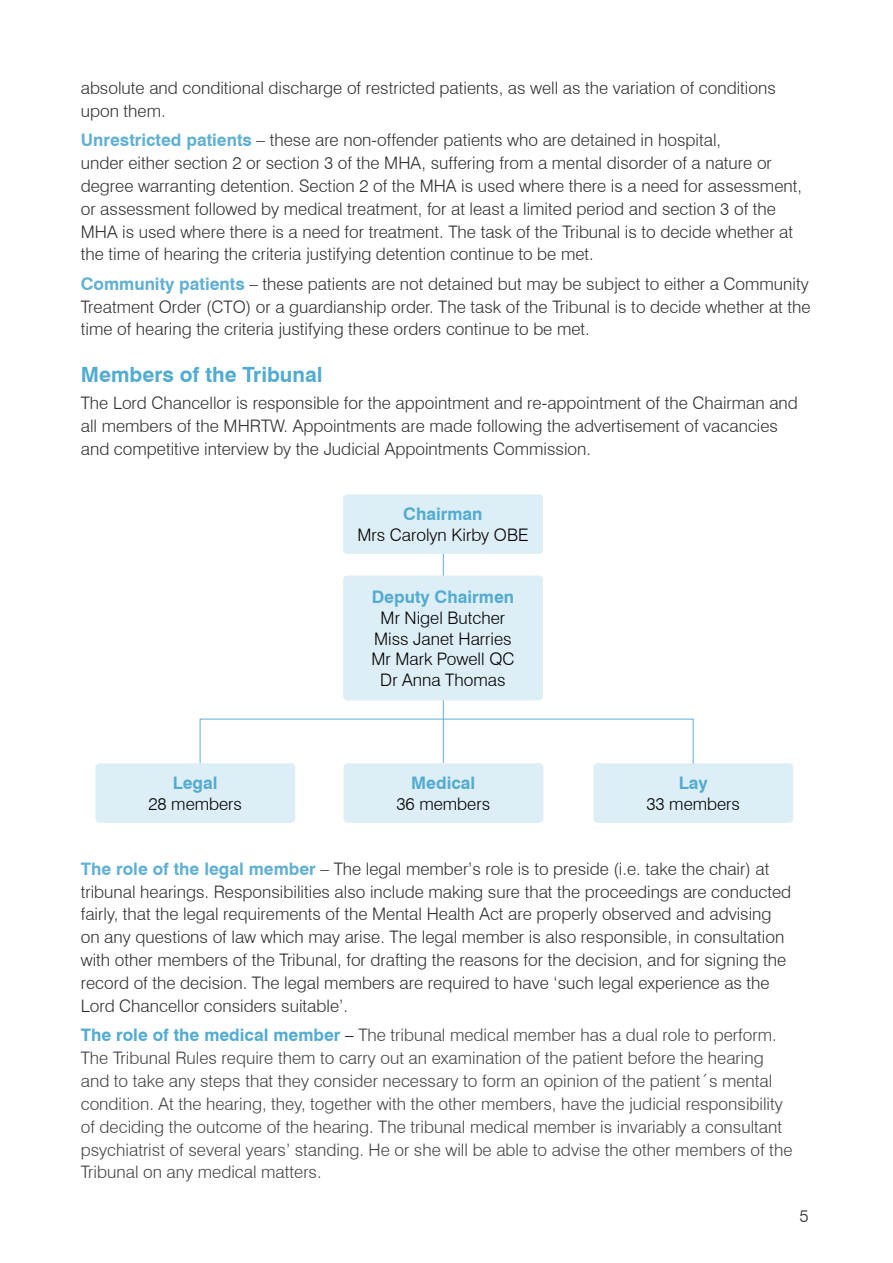
<style>
.page{position:relative;width:893px;height:1263px;background:#fff}
.page>*{position:absolute;margin:0;border:0;box-sizing:border-box;transform-origin:0 0}
.Sub_Headings{font:700 21px "Swiss 721 BT";color:#52acd1}
.Body{font:300 17.25px/22.8px "Swiss 721 BT";color:#313130}
.Body-2{font:300 17.25px/23px "Swiss 721 BT";color:#444443}
.t1{font:300 17.25px/20.7px "Swiss 721 BT";color:#000;text-align:center}
.s1{font-weight:700;color:#60b0d4}
.s2{font-weight:700;color:#53abd0}
.s3{font-weight:700;color:#52acd1}
.s4{color:#000}
</style>
<div class="page">
<hr style="left:443px;top:554px;width:1px;height:209px;background:#60b0d4">
<div style="left:343px;top:494px;width:200px;height:60px;background:#ddeef6;border-radius:4px"></div>
<div style="left:343px;top:575px;width:200px;height:125px;background:#ddeef6;border-radius:4px"></div>
<div style="left:95px;top:763px;width:200px;height:60px;background:#ddeef6;border-radius:4px"></div>
<div style="left:344px;top:763px;width:199px;height:60px;background:#ddeef6;border-radius:4px"></div>
<div style="left:593px;top:763px;width:200px;height:60px;background:#ddeef6;border-radius:4px"></div>
<p class="Body" style="left:81px;top:76px;width:697px">absolute and conditional discharge of restricted patients, as well as the variation of conditions upon them.</p>
<p class="Body" style="left:81px;top:128px;width:723px"><span class="s1">Unrestricted patients</span> – these are non-offender patients who are detained in hospital,<br>under either section 2 or section 3 of the MHA, suffering from a mental disorder of a nature or degree warranting detention. Section 2 of the MHA is used where there is a need for assessment, or assessment followed by medical treatment, for at least a limited period and section 3 of the MHA is used where there is a need for treatment. The task of the Tribunal is to decide whether at the time of hearing the criteria justifying detention continue to be met.</p>
<p class="Body" style="left:81px;top:272px;width:731px;text-align:justify"><span class="s1">Community patients</span> – these patients are not detained but may be subject to either a Community Treatment Order (CTO) or a guardianship order. The task of the Tribunal is to decide whether at the time of hearing the criteria justifying these orders continue to be met.</p>
<h2 class="Sub_Headings" style="left:81px;top:361px;width:243px">Members of the Tribunal</h2>
<p class="Body" style="left:81px;top:391px;width:719px">The Lord Chancellor is responsible for the appointment and re-appointment of the Chairman and all members of the MHRTW. Appointments are made following the advertisement of vacancies and competitive interview by the Judicial Appointments Commission.</p>
<p class="t1" style="left:357px;top:504px;width:173px"><span class="s2">Chairman<br></span>Mrs Carolyn Kirby OBE</p>
<p class="t1" style="left:371px;top:586px;width:144px"><span class="s2">Deputy Chairmen<br></span>Mr Nigel Butcher<br>Miss Janet Harries<br>Mr Mark Powell QC<br>Dr Anna Thomas</p>
<p class="t1" style="left:148px;top:773px;width:95px"><span class="s2">Legal<br></span>28 members</p>
<p class="t1" style="left:396px;top:773px;width:95px"><span class="s2">Medical<br></span>36 members</p>
<p class="t1" style="left:646px;top:773px;width:95px"><span class="s2">Lay<br></span>33 members</p>
<p class="Body" style="left:81px;top:857px;width:712px"><span class="s1">The role of the legal member</span> – The legal member’s role is to preside (i.e. take the chair) at tribunal hearings. Responsibilities also include making sure that the proceedings are conducted fairly, that the legal requirements of the Mental Health Act are properly observed and advising on any questions of law which may arise. The legal member is also responsible, in consultation with other members of the Tribunal, for drafting the reasons for the decision, and for signing the record of the decision. The legal members are required to have ‘such legal experience as the Lord Chancellor considers suitable’.</p>
<p class="Body-2" style="left:81px;top:1023px;width:713px"><span class="s3">The role of the medical member</span> <span class="s4">–</span> The tribunal medical member has a dual role to perform.<br>The Tribunal Rules require them to carry out an examination of the patient before the hearing and to take any steps that they consider necessary to form an opinion of the patient´s mental condition. At the hearing, they, together with the other members, have the judicial responsibility of deciding the outcome of the hearing. The tribunal medical member is invariably a consultant psychiatrist of several years’ standing. He or she will be able to advise the other members of the Tribunal on any medical matters.</p>
<p class="Body" style="left:799px;top:1204px;width:11px">5</p>
</div>
